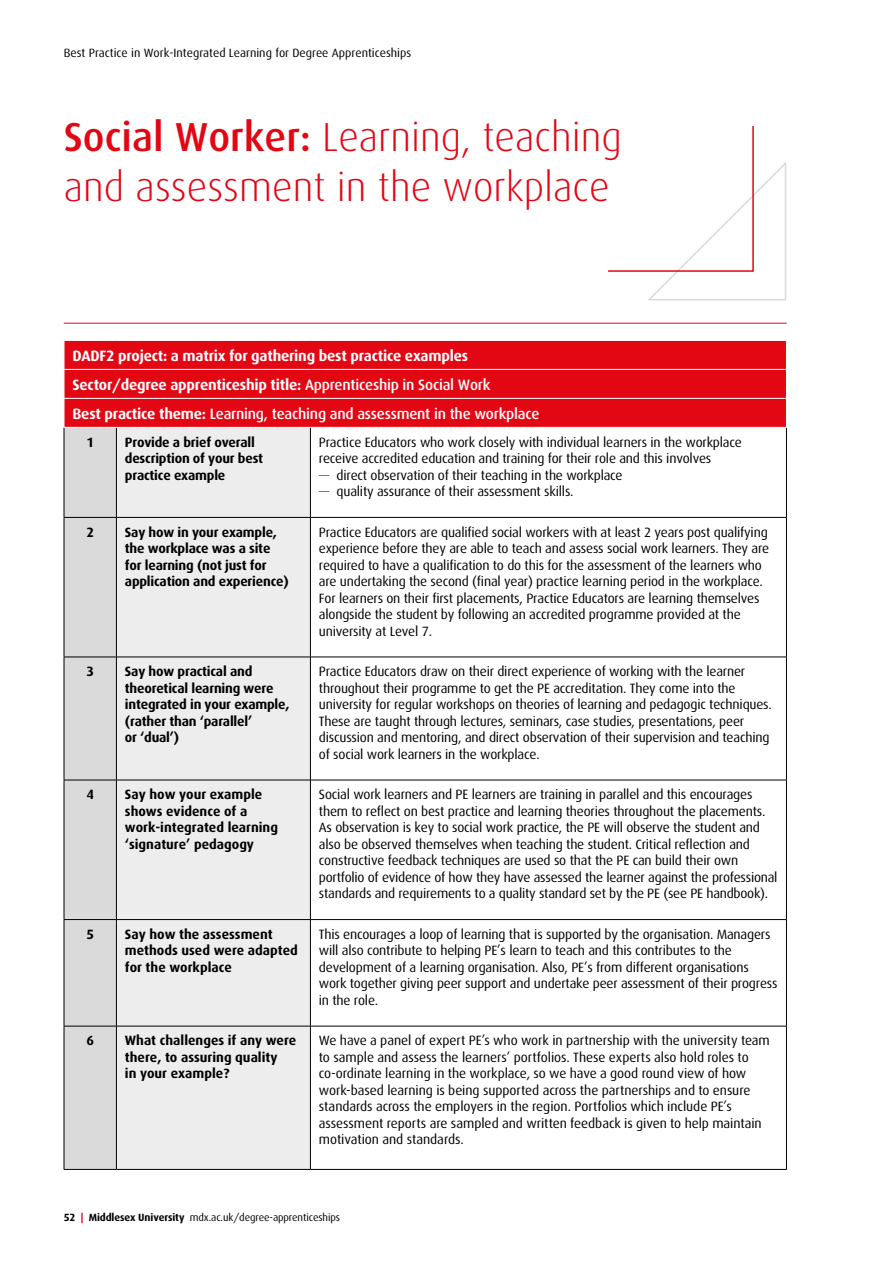
<style>
.page{position:relative;width:893px;height:1263px;background:#fff}
.page>*{position:absolute;margin:0;border:0;box-sizing:border-box;transform-origin:0 0}
.t1{font:300 40.5px/49.5px "Dax";color:#e30613}
.t2{font:700 15px "Dax";letter-spacing:-.015em;color:#fff}
.t3{font:500 15px "Dax";letter-spacing:-.015em;color:#fff}
.t4{font:13.5px/16.5px "Dax";letter-spacing:-.015em;color:#000}
.t5{font:700 13.5px/16.5px "Dax";letter-spacing:-.015em;color:#000}
.t6{font:12px "Dax";color:#000}
.t7{font:10.5px "Dax";letter-spacing:-.01em;color:#000}
.s1{font-weight:500}
.s2{font-weight:700}
.s3{color:#e30613}
.s4{font-weight:700;color:#e30613}
</style>
<div class="page">
<div style="left:116px;top:341px;width:670px;height:86px;background:#e30613"></div>
<div style="left:117px;top:428px;width:193px;height:741px;background:#ededed"></div>
<hr style="left:116px;top:428px;width:1px;height:89px;background:#000">
<hr style="left:310px;top:428px;width:1px;height:89px;background:#000">
<hr style="left:786px;top:428px;width:1px;height:89px;background:#000">
<hr style="left:116px;top:517px;width:194px;height:1px;background:#000">
<hr style="left:116px;top:518px;width:1px;height:139px;background:#000">
<hr style="left:310px;top:517px;width:477px;height:1px;background:#000">
<hr style="left:310px;top:518px;width:1px;height:139px;background:#000">
<hr style="left:786px;top:518px;width:1px;height:139px;background:#000">
<hr style="left:116px;top:657px;width:194px;height:1px;background:#000">
<hr style="left:116px;top:657px;width:1px;height:123px;background:#000">
<hr style="left:310px;top:657px;width:477px;height:1px;background:#000">
<hr style="left:310px;top:657px;width:1px;height:123px;background:#000">
<hr style="left:786px;top:657px;width:1px;height:123px;background:#000">
<hr style="left:116px;top:780px;width:194px;height:1px;background:#000">
<hr style="left:116px;top:780px;width:1px;height:139px;background:#000">
<hr style="left:310px;top:780px;width:477px;height:1px;background:#000">
<hr style="left:310px;top:780px;width:1px;height:139px;background:#000">
<hr style="left:786px;top:780px;width:1px;height:139px;background:#000">
<hr style="left:116px;top:919px;width:194px;height:1px;background:#000">
<hr style="left:116px;top:920px;width:1px;height:106px;background:#000">
<hr style="left:310px;top:919px;width:477px;height:1px;background:#000">
<hr style="left:310px;top:920px;width:1px;height:106px;background:#000">
<hr style="left:786px;top:920px;width:1px;height:106px;background:#000">
<hr style="left:116px;top:1026px;width:194px;height:1px;background:#000">
<hr style="left:116px;top:1026px;width:1px;height:143px;background:#000">
<hr style="left:310px;top:1026px;width:477px;height:1px;background:#000">
<hr style="left:310px;top:1026px;width:1px;height:143px;background:#000">
<hr style="left:786px;top:1026px;width:1px;height:143px;background:#000">
<hr style="left:64px;top:1169px;width:52px;height:1px;background:#000">
<hr style="left:116px;top:1169px;width:194px;height:1px;background:#000">
<hr style="left:310px;top:1169px;width:477px;height:1px;background:#000">
<hr style="left:116px;top:369px;width:194px;height:1px;background:#fff">
<hr style="left:310px;top:369px;width:477px;height:1px;background:#fff">
<svg style="left:64px;top:341px;width:52px;height:828px;background:#d5bfc1"></svg>
<hr style="left:116px;top:398px;width:194px;height:1px;background:#fff">
<hr style="left:310px;top:398px;width:477px;height:1px;background:#fff">
<hr style="left:64px;top:427px;width:52px;height:1px;background:#fff">
<hr style="left:64px;top:323px;width:723px;height:1px;background:#e30613">
<svg style="left:608px;top:126px;width:179px;height:175px"></svg>
<p class="t6" style="left:64px;top:46px;width:349px">Best Practice in Work-Integrated Learning for Degree Apprenticeships</p>
<p class="t1" style="left:64px;top:113px;width:560px"><span class="s1">Social Worker:</span> Learning, teaching and assessment in the workplace</p>
<p class="t2" style="left:73px;top:347px;width:397px">DADF2 project: a matrix for gathering best practice examples</p>
<p class="t2" style="left:73px;top:376px;width:419px">Sector/degree apprenticeship title: <span class="s1">Apprenticeship in Social Work</span></p>
<p class="t3" style="left:73px;top:405px;width:468px"><span class="s2">Best practice theme:</span> Learning, teaching and assessment in the workplace</p>
<p class="t5" style="left:86px;top:434px;width:9px">1</p>
<p class="t5" style="left:125px;top:434px;width:140px">Provide a brief overall description of your best practice example</p>
<p class="t4" style="left:319px;top:434px;width:424px">Practice Educators who work closely with individual learners in the workplace receive accredited education and training for their role and this involves</p>
<p class="t4" style="left:319px;top:467px;width:305px"><span class="s3">—</span> direct observation of their teaching in the workplace</p>
<p class="t4" style="left:319px;top:483px;width:256px"><span class="s3">—</span> quality assurance of their assessment skills.</p>
<p class="t5" style="left:86px;top:524px;width:9px">2</p>
<p class="t5" style="left:125px;top:524px;width:165px">Say how in your example, the workplace was a site for learning (not just for application and experience)</p>
<p class="t4" style="left:319px;top:524px;width:452px">Practice Educators are qualified social workers with at least 2 years post qualifying experience before they are able to teach and assess social work learners. They are required to have a qualification to do this for the assessment of the learners who are undertaking the second (final year) practice learning period in the workplace.<br>For learners on their first placements, Practice Educators are learning themselves alongside the student by following an accredited programme provided at the university at Level 7.</p>
<p class="t5" style="left:86px;top:663px;width:9px">3</p>
<p class="t5" style="left:125px;top:663px;width:166px">Say how practical and theoretical learning were integrated in your example, (rather than ‘parallel’<br>or ‘dual’)</p>
<p class="t4" style="left:319px;top:663px;width:454px">Practice Educators draw on their direct experience of working with the learner throughout their programme to get the PE accreditation. They come into the university for regular workshops on theories of learning and pedagogic techniques.<br>These are taught through lectures, seminars, case studies, presentations, peer discussion and mentoring, and direct observation of their supervision and teaching of social work learners in the workplace.</p>
<p class="t5" style="left:86px;top:786px;width:9px">4</p>
<p class="t5" style="left:125px;top:786px;width:155px">Say how your example shows evidence of a work-integrated learning ‘signature’ pedagogy</p>
<p class="t4" style="left:319px;top:786px;width:460px">Social work learners and PE learners are training in parallel and this encourages them to reflect on best practice and learning theories throughout the placements.<br>As observation is key to social work practice, the PE will observe the student and also be observed themselves when teaching the student. Critical reflection and constructive feedback techniques are used so that the PE can build their own portfolio of evidence of how they have assessed the learner against the professional standards and requirements to a quality standard set by the PE (see PE handbook).</p>
<p class="t5" style="left:86px;top:926px;width:9px">5</p>
<p class="t5" style="left:125px;top:926px;width:175px">Say how the assessment methods used were adapted for the workplace</p>
<p class="t4" style="left:319px;top:926px;width:460px">This encourages a loop of learning that is supported by the organisation. Managers will also contribute to helping PE’s learn to teach and this contributes to the development of a learning organisation. Also, PE’s from different organisations work together giving peer support and undertake peer assessment of their progress in the role.</p>
<p class="t5" style="left:86px;top:1032px;width:9px">6</p>
<p class="t5" style="left:125px;top:1032px;width:173px">What challenges if any were there, to assuring quality<br>in your example?</p>
<p class="t4" style="left:319px;top:1032px;width:452px">We have a panel of expert PE’s who work in partnership with the university team to sample and assess the learners’ portfolios. These experts also hold roles to co-ordinate learning in the workplace, so we have a good round view of how work-based learning is being supported across the partnerships and to ensure standards across the employers in the region. Portfolios which include PE’s assessment reports are sampled and written feedback is given to help maintain motivation and standards.</p>
<p class="t7" style="left:64px;top:1211px;width:278px"><span class="s2">52</span> <span class="s4">|</span> <span class="s2">Middlesex University</span> mdx.ac.uk/degree-apprenticeships</p>
</div>
